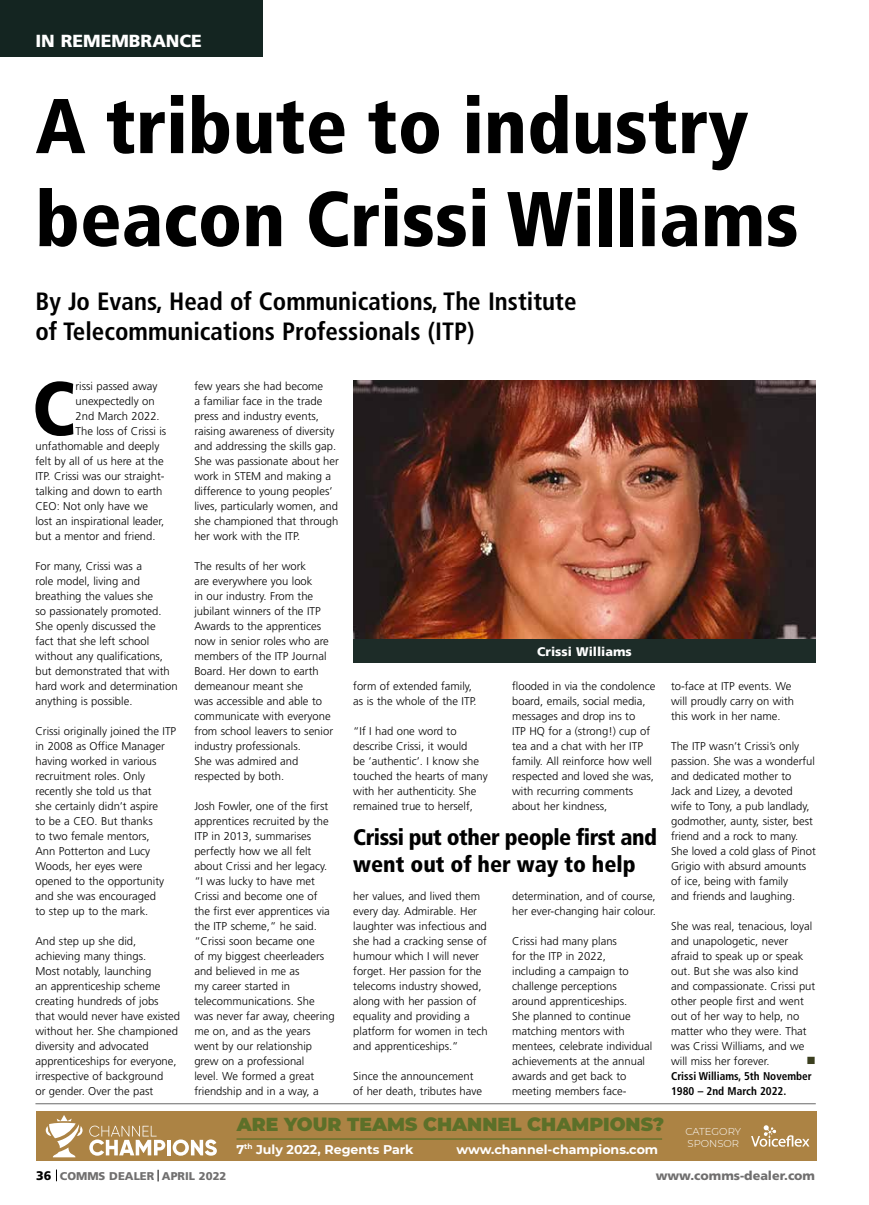
<style>
.page{position:relative;width:869px;height:1205px;background:#fff}
.page>*{position:absolute;margin:0;border:0;box-sizing:border-box;transform-origin:0 0}
.t1{font:900 condensed 77.5px/93px "Frutiger";color:#000}
.t2{font:900 condensed 75.75px "Frutiger";color:#000}
.t3{font:700 condensed 25px/30px "Frutiger";color:#000}
.t4{font:900 condensed 22.5px/27px "Frutiger";letter-spacing:-.025em;color:#000}
.t5{font:900 18.75px "Montserrat";color:#5c7029}
.t6{font:900 17.5px "Frutiger";color:#fff}
.t7{font:700 12.62px "Montserrat";color:#fff}
.t8{font:900 12.5px "Frutiger";color:#706f6f}
.t9{font:900 12.5px "Frutiger";color:#fff}
.t10{font:12.5px "Wingdings";color:#3b3f1f}
.t11{font:300 11.25px/15px "Frutiger";color:#000}
.t12{font:700 condensed 11.25px/15px "Frutiger";color:#000}
.t13{font:900 11.25px "Frutiger";color:#706f6f}
.t14{font:300 10px/12px "Montserrat";color:#fff}
.s1{font-size:12.5px;color:#000}
</style>
<div class="page">
<div style="left:0;top:0;width:262px;height:57px;background:#142521"></div>
<svg style="left:56px;top:1169px;width:1px;height:12px"></svg>
<hr style="left:35px;top:1103px;width:780px;height:1px;background:#878787">
<img style="left:353px;top:381px;width:462px;height:258px">
<div style="left:353px;top:639px;width:462px;height:24px;background:#1d2c28"></div>
<div style="left:36px;top:1111px;width:780px;height:50px;background:#ac8344"></div>
<svg style="left:46px;top:1115px;width:36px;height:42px"></svg>
<svg style="left:89px;top:1125px;width:76px;height:30px"></svg>
<hr style="left:167px;top:1140px;width:3px;height:15px;background:#fff">
<svg style="left:173px;top:1139px;width:44px;height:16px"></svg>
<hr style="left:236px;top:1138px;width:425px;height:1px;background:#5c7029">
<svg style="left:751px;top:1125px;width:58px;height:21px"></svg>
<h3 class="t6" style="left:35px;top:31px;width:168px">IN REMEMBRANCE</h3>
<h1 class="t1" style="left:35px;top:80px;width:764px">A tribute to industry beacon Crissi Williams</h1>
<h3 class="t3" style="left:35px;top:286px;width:542px">By Jo Evans, Head of Communications, The Institute of Telecommunications Professionals (ITP)</h3>
<h2 class="t2" style="left:32px;top:363px;width:45px">C</h2>
<p class="t11" style="left:75px;top:379px;width:83px">rissi passed away</p>
<p class="t11" style="left:75px;top:394px;width:81px">unexpectedly on</p>
<p class="t11" style="left:75px;top:409px;width:86px">2nd March 2022.</p>
<p class="t11" style="left:75px;top:424px;width:92px">The loss of Crissi is</p>
<p class="t11" style="left:35px;top:439px;width:125px">unfathomable and deeply</p>
<p class="t11" style="left:35px;top:454px;width:130px">felt by all of us here at the</p>
<p class="t11" style="left:35px;top:469px;width:130px">ITP. Crissi was our straight-</p>
<p class="t11" style="left:35px;top:484px;width:128px">talking and down to earth</p>
<p class="t11" style="left:35px;top:499px;width:114px">CEO: Not only have we</p>
<p class="t11" style="left:35px;top:514px;width:130px">lost an inspirational leader,</p>
<p class="t11" style="left:35px;top:529px;width:122px">but a mentor and friend.</p>
<p class="t11" style="left:35px;top:559px;width:144px">For many, Crissi was a<br>role model, living and breathing the values she<br>so passionately promoted.<br>She openly discussed the<br>fact that she left school without any qualifications, but demonstrated that with hard work and determination anything is possible.</p>
<p class="t11" style="left:35px;top:724px;width:142px">Crissi originally joined the ITP in 2008 as Office Manager having worked in various recruitment roles. Only recently she told us that<br>she certainly didn’t aspire<br>to be a CEO. But thanks<br>to two female mentors,<br>Ann Potterton and Lucy<br>Woods, her eyes were opened to the opportunity and she was encouraged<br>to step up to the mark.</p>
<p class="t11" style="left:35px;top:933px;width:146px">And step up she did, achieving many things.<br>Most notably, launching<br>an apprenticeship scheme creating hundreds of jobs that would never have existed without her. She championed diversity and advocated apprenticeships for everyone, irrespective of background<br>or gender. Over the past</p>
<p class="t11" style="left:194px;top:378px;width:146px">few years she had become<br>a familiar face in the trade press and industry events, raising awareness of diversity and addressing the skills gap.<br>She was passionate about her work in STEM and making a difference to young peoples’ lives, particularly women, and she championed that through her work with the ITP.</p>
<p class="t11" style="left:194px;top:558px;width:140px">The results of her work<br>are everywhere you look<br>in our industry. From the jubilant winners of the ITP<br>Awards to the apprentices now in senior roles who are members of the ITP Journal<br>Board. Her down to earth demeanour meant she<br>was accessible and able to communicate with everyone from school leavers to senior industry professionals.<br>She was admired and respected by both.</p>
<p class="t11" style="left:194px;top:798px;width:142px">Josh Fowler, one of the first apprentices recruited by the<br>ITP in 2013, summarises perfectly how we all felt about Crissi and her legacy. “I was lucky to have met<br>Crissi and become one of the first ever apprentices via the ITP scheme,” he said. “Crissi soon became one<br>of my biggest cheerleaders and believed in me as<br>my career started in telecommunications. She was never far away, cheering me on, and as the years went by our relationship grew on a professional<br>level. We formed a great friendship and in a way, a</p>
<p class="t11" style="left:353px;top:679px;width:125px">form of extended family, as is the whole of the ITP.</p>
<p class="t11" style="left:353px;top:724px;width:136px">“If I had one word to describe Crissi, it would<br>be ‘authentic’. I know she touched the hearts of many with her authenticity. She remained true to herself,</p>
<p class="t9" style="left:537px;top:644px;width:96px">Crissi Williams</p>
<p class="t11" style="left:512px;top:679px;width:145px">flooded in via the condolence board, emails, social media, messages and drop ins to<br>ITP HQ for a (strong!) cup of tea and a chat with her ITP family. All reinforce how well respected and loved she was, with recurring comments about her kindness,</p>
<h3 class="t4" style="left:353px;top:824px;width:305px">Crissi put other people first and went out of her way to help</h3>
<p class="t11" style="left:353px;top:889px;width:136px">her values, and lived them every day. Admirable. Her laughter was infectious and she had a cracking sense of humour which I will never forget. Her passion for the telecoms industry showed, along with her passion of equality and providing a platform for women in tech and apprenticeships.”</p>
<p class="t11" style="left:353px;top:1068px;width:130px">Since the announcement of her death, tributes have</p>
<p class="t11" style="left:512px;top:889px;width:145px">determination, and of course, her ever-changing hair colour.</p>
<p class="t11" style="left:512px;top:934px;width:142px">Crissi had many plans<br>for the ITP in 2022, including a campaign to challenge perceptions around apprenticeships.<br>She planned to continue matching mentors with mentees, celebrate individual achievements at the annual awards and get back to meeting members face-</p>
<p class="t11" style="left:670px;top:679px;width:124px">to-face at ITP events. We will proudly carry on with this work in her name.</p>
<p class="t11" style="left:670px;top:739px;width:146px">The ITP wasn’t Crissi’s only passion. She was a wonderful and dedicated mother to<br>Jack and Lizey, a devoted wife to Tony, a pub landlady, godmother, aunty, sister, best friend and a rock to many.<br>She loved a cold glass of Pinot<br>Grigio with absurd amounts of ice, being with family<br>and friends and laughing.</p>
<p class="t11" style="left:670px;top:919px;width:146px">She was real, tenacious, loyal and unapologetic, never afraid to speak up or speak out. But she was also kind and compassionate. Crissi put other people first and went out of her way to help, no matter who they were. That was Crissi Williams, and we will miss her forever.</p>
<p class="t10" style="left:806px;top:1054px;width:11px">■</p>
<p class="t12" style="left:670px;top:1069px;width:142px">Crissi Williams, 5th November<br>1980 – 2nd March 2022.</p>
<h3 class="t5" style="left:237px;top:1110px;width:428px">ARE YOUR TEAMS CHANNEL CHAMPIONS?</h3>
<p class="t7" style="left:236px;top:1140px;width:178px">7<sup>th</sup> July 2022, Regents Park</p>
<p class="t7" style="left:456px;top:1140px;width:203px">www.channel-champions.com</p>
<p class="t14" style="left:685px;top:1125px;width:57px">CATEGORY<br>SPONSOR</p>
<p class="t13" style="left:36px;top:1169px;width:192px"><span class="s1">36</span> COMMS DEALER APRIL 2022</p>
<p class="t8" style="left:655px;top:1168px;width:161px">www.comms-dealer.com</p>
</div>
